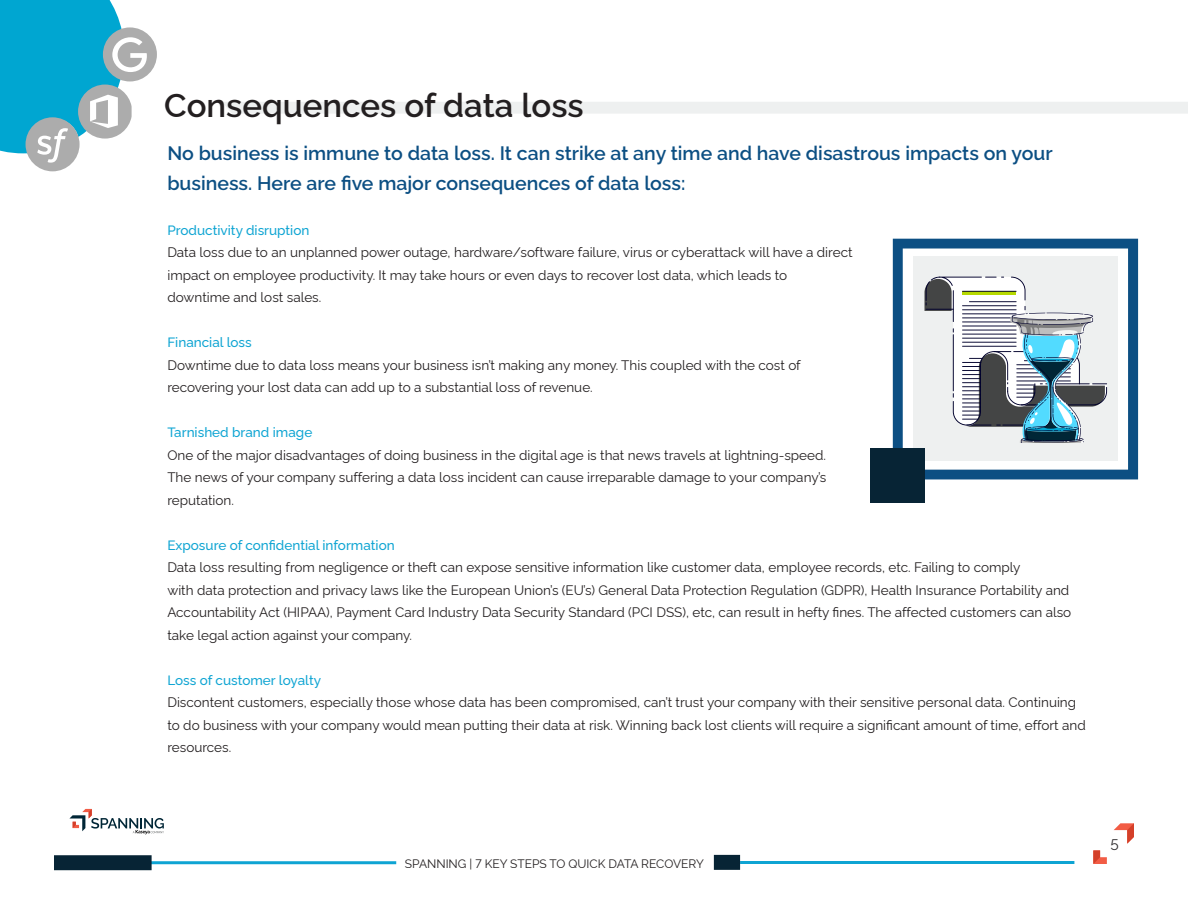
<style>
.page{position:relative;width:1188px;height:918px;background:#fff}
.page>*{position:absolute;margin:0;border:0;box-sizing:border-box;transform-origin:0 0}
.t1{font:600 33px "Rawline";color:#231f20}
.t2{font:600 19.5px/30px "Rawline";color:#0c4f83}
.t3{font:15px "Rawline";color:#302e30}
.t4{font:13.5px/22.5px "Rawline";color:#231f20}
.t5{font:500 13.5px "Rawline";color:#10a5d3}
.t6{font:12px "Rawline";color:#231f20}
</style>
<div class="page">
<svg style="left:69px;top:809px;width:95px;height:25px"></svg>
<svg style="left:1093px;top:850px;width:14px;height:14px"></svg>
<svg style="left:1114px;top:823px;width:20px;height:21px"></svg>
<hr style="left:54px;top:861px;width:342px;height:3px;background:#0ea4d3">
<div style="left:54px;top:855px;width:98px;height:15px;background:#072435"></div>
<hr style="left:740px;top:861px;width:334px;height:3px;background:#0ea4d3">
<div style="left:714px;top:855px;width:26px;height:15px;background:#072435"></div>
<svg style="left:893px;top:239px;width:245px;height:240px"></svg>
<div style="left:913px;top:256px;width:205px;height:205px;background:#eef0f0"></div>
<div style="left:870px;top:448px;width:54px;height:55px;background:#072435"></div>
<svg style="left:924px;top:277px;width:183px;height:165px"></svg>
<svg style="left:0;top:0;width:157px;height:171px"></svg>
<div style="left:223px;top:102px;width:965px;height:12px;background:#eef0f0"></div>
<p class="t1" style="left:164px;top:80px;width:421px">Consequences of data loss</p>
<p class="t2" style="left:167px;top:136px;width:887px">No business is immune to data loss. It can strike at any time and have disastrous impacts on your business. Here are five major consequences of data loss:</p>
<p class="t5" style="left:167px;top:219px;width:144px">Productivity disruption</p>
<p class="t4" style="left:167px;top:240px;width:687px">Data loss due to an unplanned power outage, hardware/software failure, virus or cyberattack will have a direct</p>
<p class="t4" style="left:167px;top:262px;width:621px">impact on employee productivity. It may take hours or even days to recover lost data, which leads to</p>
<p class="t4" style="left:167px;top:285px;width:155px">downtime and lost sales.</p>
<p class="t5" style="left:167px;top:332px;width:86px">Financial loss</p>
<p class="t4" style="left:167px;top:352px;width:635px">Downtime due to data loss means your business isn’t making any money. This coupled with the cost of</p>
<p class="t4" style="left:167px;top:375px;width:427px">recovering your lost data can add up to a substantial loss of revenue.</p>
<p class="t5" style="left:167px;top:422px;width:146px">Tarnished brand image</p>
<p class="t4" style="left:167px;top:442px;width:660px">One of the major disadvantages of doing business in the digital age is that news travels at lightning-speed.</p>
<p class="t4" style="left:167px;top:465px;width:661px">The news of your company suffering a data loss incident can cause irreparable damage to your company’s</p>
<p class="t4" style="left:167px;top:487px;width:68px">reputation.</p>
<p class="t5" style="left:167px;top:534px;width:229px">Exposure of confidential information</p>
<p class="t4" style="left:167px;top:555px;width:855px">Data loss resulting from negligence or theft can expose sensitive information like customer data, employee records, etc. Failing to comply</p>
<p class="t4" style="left:167px;top:577px;width:905px">with data protection and privacy laws like the European Union’s (EU’s) General Data Protection Regulation (GDPR), Health Insurance Portability and<br>Accountability Act (HIPAA), Payment Card Industry Data Security Standard (PCI DSS), etc, can result in hefty fines. The affected customers can also take legal action against your company.</p>
<p class="t5" style="left:167px;top:669px;width:155px">Loss of customer loyalty</p>
<p class="t4" style="left:167px;top:690px;width:920px">Discontent customers, especially those whose data has been compromised, can’t trust your company with their sensitive personal data. Continuing to do business with your company would mean putting their data at risk. Winning back lost clients will require a significant amount of time, effort and resources.</p>
<p class="t6" style="left:405px;top:854px;width:300px">SPANNING | 7 KEY STEPS TO QUICK DATA RECOVERY</p>
<p class="t3" style="left:1110px;top:833px;width:10px">5</p>
</div>
